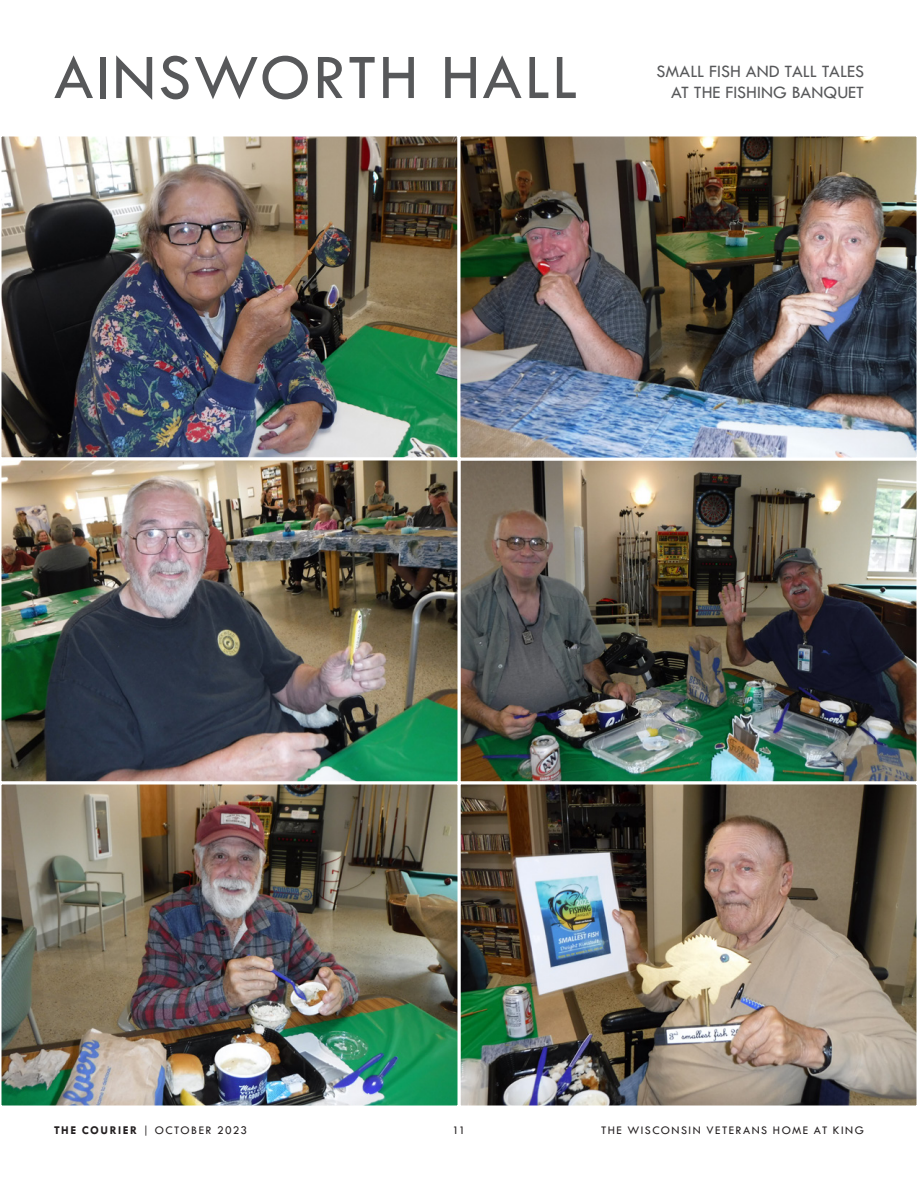
<style>
.page{position:relative;width:918px;height:1188px;background:#fff}
.page>*{position:absolute;margin:0;border:0;box-sizing:border-box;transform-origin:0 0}
.t1{font:66px "Tw Cen";letter-spacing:.03em;color:#57585a}
.t2{font:18px "Tw Cen";color:#57585a}
.t3{font:12px "Tw Cen";letter-spacing:.12em;color:#231f20}
.s1{font-weight:700}
</style>
<div class="page">
<img style="left:460px;top:460px;width:457px;height:322px">
<img style="left:1px;top:136px;width:457px;height:322px">
<img style="left:460px;top:136px;width:457px;height:322px">
<img style="left:1px;top:460px;width:457px;height:322px">
<img style="left:460px;top:784px;width:457px;height:322px">
<img style="left:1px;top:784px;width:457px;height:322px">
<p class="t1" style="left:54px;top:38px;width:525px">AINSWORTH HALL</p>
<p class="t2" style="left:657px;top:60px;width:209px">SMALL FISH AND TALL TALES</p>
<p class="t2" style="left:671px;top:82px;width:194px">AT THE FISHING BANQUET</p>
<p class="t3" style="left:54px;top:1123px;width:195px"><span class="s1">THE COURIER</span> | OCTOBER 2023</p>
<p class="t3" style="left:452px;top:1123px;width:15px">11</p>
<p class="t3" style="left:601px;top:1123px;width:264px">THE WISCONSIN VETERANS HOME AT KING</p>
</div>
